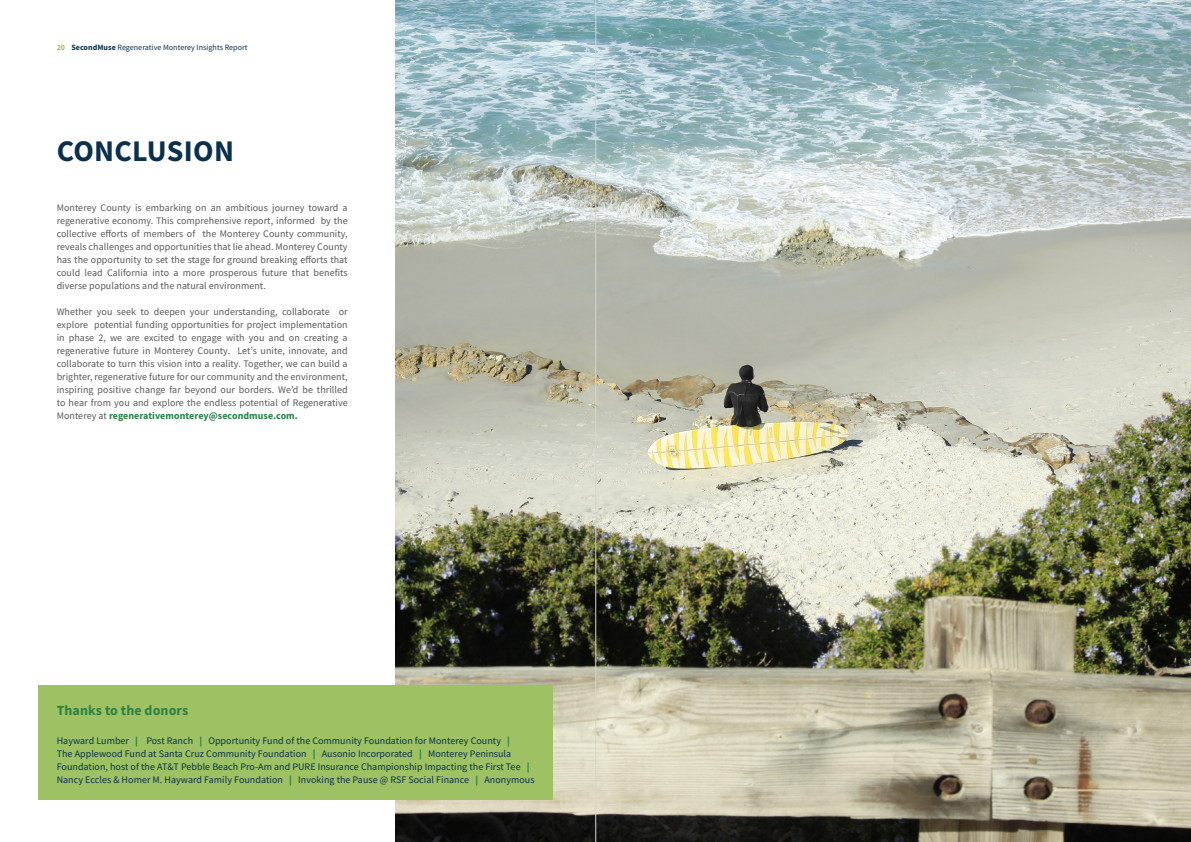
<style>
.page{position:relative;width:1191px;height:842px;background:#fff}
.page>*{position:absolute;margin:0;border:0;box-sizing:border-box;transform-origin:0 0}
.t1{font:700 30px "Source Sans Pro";letter-spacing:.01em;color:#0a304d}
.t2{font:700 14px "Source Sans Pro";letter-spacing:.005em;color:#2b8247}
.t3{font:10px/13px "Source Sans Pro";letter-spacing:.005em;color:#59595c;text-align:justify}
.t4{font:10px/13px "Source Sans Pro";letter-spacing:.005em;color:#0a304d}
.t5{font:8px "Source Sans Pro";letter-spacing:.005em;color:#0a304d}
.t6{font:700 8px "Source Sans Pro";color:#9ec263}
.s1{font-weight:700;color:#9ec263}
.s2{font-weight:700}
.s3{font-weight:700;color:#2b8247}
.s4{font-weight:900;color:#2b8247}
</style>
<div class="page">
<img style="left:395px;top:0;width:796px;height:842px">
<div style="left:39px;top:685px;width:514px;height:114px;background:#9ec263"></div>
<hr style="left:595px;top:0;width:1px;height:842px;background:#d1d6d4">
<p class="t5" style="left:57px;top:42px;width:192px"><span class="s1">20</span> <span class="s2">SecondMuse</span> Regenerative Monterey Insights Report</p>
<p class="t6" style="left:1125px;top:42px;width:10px">21</p>
<h1 class="t1" style="left:57px;top:131px;width:179px">CONCLUSION</h1>
<p class="t3" style="left:57px;top:201px;width:292px">Monterey County is embarking on an ambitious journey toward a regenerative economy. This comprehensive report, informed by the collective efforts of members of the Monterey County community, reveals challenges and opportunities that lie ahead. Monterey County has the opportunity to set the stage for ground breaking efforts that could lead California into a more prosperous future that benefits diverse populations and the natural environment.</p>
<p class="t3" style="left:57px;top:305px;width:292px">Whether you seek to deepen your understanding, collaborate or explore potential funding opportunities for project implementation in phase 2, we are excited to engage with you and on creating a regenerative future in Monterey County. Let’s unite, innovate, and collaborate to turn this vision into a reality. Together, we can build a brighter, regenerative future for our community and the environment, inspiring positive change far beyond our borders. We’d be thrilled to hear from you and explore the endless potential of Regenerative Monterey at <span class="s3">regenerativemonterey@secondmuse.com.</span></p>
<h2 class="t2" style="left:57px;top:701px;width:133px">Thanks to the donors</h2>
<p class="t4" style="left:57px;top:734px;width:479px">Hayward Lumber <span class="s4">|</span> Post Ranch <span class="s4">|</span> Opportunity Fund of the Community Foundation for Monterey County <span class="s4">|<br></span>The Applewood Fund at Santa Cruz Community Foundation <span class="s4">|</span> Ausonio Incorporated <span class="s4">|</span> Monterey Peninsula Foundation, host of the AT&amp;T Pebble Beach Pro-Am and PURE Insurance Championship Impacting the First Tee <span class="s4">| </span>Nancy Eccles &amp; Homer M. Hayward Family Foundation <span class="s4">|</span> Invoking the Pause @ RSF Social Finance <span class="s4">|</span> Anonymous</p>
</div>
